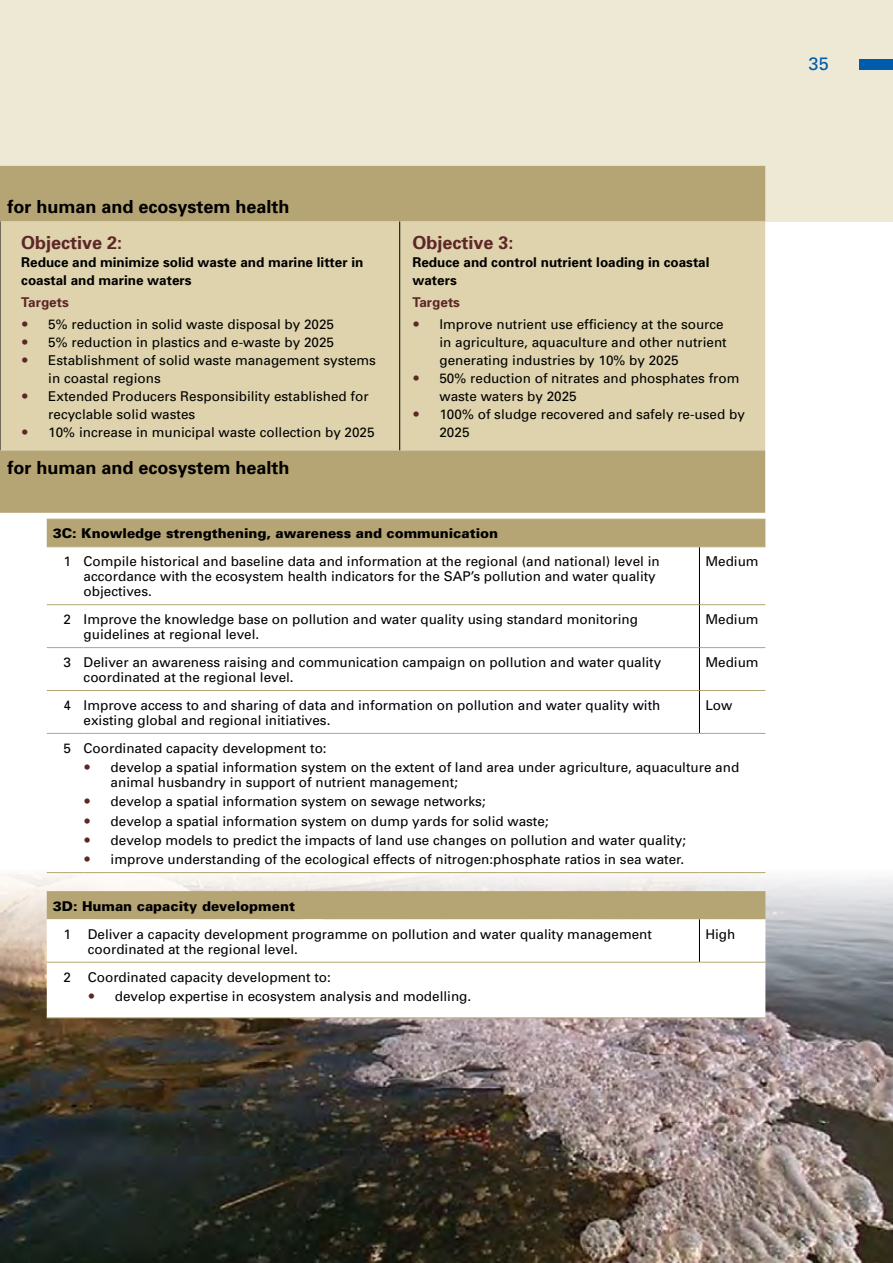
<style>
.page{position:relative;width:893px;height:1263px;background:#fff}
.page>*{position:absolute;margin:0;border:0;box-sizing:border-box;transform-origin:0 0}
.t1{font:700 18px/36px "Univers";color:#000}
.t2{font:700 18px "Univers";color:#5d2627}
.t3{font:18px "Univers";color:#005baa}
.t4{font:13.5px/18px "Univers";color:#000}
.t5{font:700 13.5px/18px "Univers";color:#000}
.t6{font:900 13.5px/27.9px "Univers";color:#000}
.s1{color:#5d2627}
.s2{font-weight:700;color:#5d2627}
.s3{font-weight:900}
.s4{font-weight:400}
</style>
<div class="page">
<img style="left:0;top:872px;width:893px;height:391px">
<div style="left:0;top:0;width:893px;height:222px;background:#eee9d5"></div>
<div style="left:0;top:166px;width:765px;height:347px;background:#b6a574"></div>
<div style="left:1px;top:221px;width:764px;height:229px;background:#ded3ac"></div>
<hr style="left:0;top:221px;width:1px;height:229px;background:#000">
<hr style="left:399px;top:221px;width:1px;height:229px;background:#000">
<div style="left:47px;top:520px;width:718px;height:26px;background:#b6a574"></div>
<svg style="left:47px;top:547px;width:718px;height:470px"></svg>
<hr style="left:699px;top:547px;width:1px;height:58px;background:#000">
<hr style="left:699px;top:605px;width:1px;height:43px;background:#000">
<hr style="left:699px;top:648px;width:1px;height:42px;background:#000">
<hr style="left:699px;top:690px;width:1px;height:43px;background:#000">
<hr style="left:699px;top:919px;width:1px;height:43px;background:#000">
<hr style="left:47px;top:546px;width:37px;height:1px;background:#b6a574">
<hr style="left:84px;top:546px;width:615px;height:1px;background:#b6a574">
<hr style="left:47px;top:604px;width:37px;height:1px;background:#b6a574">
<hr style="left:84px;top:604px;width:615px;height:1px;background:#b6a574">
<hr style="left:47px;top:647px;width:37px;height:1px;background:#b6a574">
<hr style="left:84px;top:647px;width:615px;height:1px;background:#b6a574">
<hr style="left:47px;top:690px;width:37px;height:1px;background:#b6a574">
<hr style="left:84px;top:690px;width:615px;height:1px;background:#b6a574">
<hr style="left:47px;top:733px;width:37px;height:1px;background:#b6a574">
<hr style="left:84px;top:733px;width:615px;height:1px;background:#b6a574">
<hr style="left:47px;top:872px;width:37px;height:1px;background:#b6a574">
<hr style="left:84px;top:872px;width:615px;height:1px;background:#b6a574">
<hr style="left:699px;top:872px;width:66px;height:1px;background:#b6a574">
<hr style="left:47px;top:891px;width:37px;height:1px;background:#b6a574">
<hr style="left:84px;top:891px;width:615px;height:1px;background:#b6a574">
<hr style="left:699px;top:891px;width:66px;height:1px;background:#b6a574">
<hr style="left:699px;top:546px;width:66px;height:1px;background:#b6a574">
<hr style="left:700px;top:604px;width:65px;height:1px;background:#b6a574">
<hr style="left:700px;top:647px;width:65px;height:1px;background:#b6a574">
<hr style="left:700px;top:690px;width:65px;height:1px;background:#b6a574">
<hr style="left:699px;top:733px;width:66px;height:1px;background:#b6a574">
<hr style="left:47px;top:962px;width:37px;height:1px;background:#b6a574">
<hr style="left:84px;top:962px;width:615px;height:1px;background:#b6a574">
<hr style="left:699px;top:962px;width:66px;height:1px;background:#b6a574">
<hr style="left:47px;top:1017px;width:37px;height:1px;background:#b6a574">
<hr style="left:84px;top:1017px;width:615px;height:1px;background:#b6a574">
<hr style="left:699px;top:1017px;width:66px;height:1px;background:#b6a574">
<hr style="left:47px;top:519px;width:37px;height:1px;background:#b6a574">
<hr style="left:84px;top:519px;width:615px;height:1px;background:#b6a574">
<hr style="left:699px;top:519px;width:66px;height:1px;background:#b6a574">
<div style="left:859px;top:59px;width:34px;height:11px;background:#005baa"></div>
<svg style="left:22px;top:322px;width:6px;height:5px"></svg>
<svg style="left:22px;top:340px;width:6px;height:5px"></svg>
<svg style="left:22px;top:358px;width:6px;height:5px"></svg>
<svg style="left:22px;top:394px;width:6px;height:5px"></svg>
<svg style="left:22px;top:430px;width:6px;height:5px"></svg>
<svg style="left:414px;top:322px;width:5px;height:5px"></svg>
<svg style="left:414px;top:376px;width:5px;height:5px"></svg>
<svg style="left:414px;top:412px;width:5px;height:5px"></svg>
<svg style="left:85px;top:764px;width:5px;height:6px"></svg>
<svg style="left:85px;top:799px;width:5px;height:5px"></svg>
<svg style="left:85px;top:818px;width:5px;height:5px"></svg>
<svg style="left:85px;top:837px;width:5px;height:5px"></svg>
<svg style="left:85px;top:856px;width:5px;height:6px"></svg>
<svg style="left:89px;top:993px;width:5px;height:5px"></svg>
<p class="t3" style="left:808px;top:52px;width:22px">35</p>
<p class="t1" style="left:21px;top:188px;width:270px;text-indent:-14px">for human and ecosystem health<br><span class="s1">Objective 2:</span></p>
<p class="t5" style="left:21px;top:253px;width:344px">Reduce and minimize solid waste and marine litter in coastal and marine waters</p>
<p class="t4" style="left:48px;top:291px;width:287px;line-height:22.2px;text-indent:-27px"><span class="s2">Targets<br></span>5% reduction in solid waste disposal by 2025</p>
<p class="t4" style="left:48px;top:333px;width:329px">5% reduction in plastics and e-waste by 2025<br>Establishment of solid waste management systems in coastal regions<br>Extended Producers Responsibility established for recyclable solid wastes<br>10% increase in municipal waste collection by 2025</p>
<p class="t1" style="left:7px;top:448px;width:284px">for human and ecosystem health</p>
<p class="t2" style="left:412px;top:231px;width:103px">Objective 3:</p>
<p class="t5" style="left:412px;top:253px;width:299px">Reduce and control nutrient loading in coastal waters</p>
<p class="t4" style="left:439px;top:291px;width:286px;line-height:22.2px;text-indent:-27px"><span class="s2">Targets<br></span>Improve nutrient use efficiency at the source</p>
<p class="t4" style="left:439px;top:333px;width:307px">in agriculture, aquaculture and other nutrient generating industries by 10% by 2025<br>50% reduction of nitrates and phosphates from waste waters by 2025<br>100% of sludge recovered and safely re-used by 2025</p>
<p class="t4" style="left:63px;top:519px;width:598px;line-height:27.9px;text-indent:-11px"><span class="s3">3C: Knowledge strengthening, awareness and communication<br></span>1 Compile historical and baseline data and information at the regional (and national) level in</p>
<p class="t4" style="left:84px;top:569px;width:574px;line-height:15px">accordance with the ecosystem health indicators for the SAP’s pollution and water quality objectives.</p>
<p class="t4" style="left:705px;top:552px;width:55px">Medium</p>
<p class="t4" style="left:84px;top:612px;width:556px;line-height:15px;text-indent:-20px">2 Improve the knowledge base on pollution and water quality using standard monitoring guidelines at regional level.</p>
<p class="t4" style="left:705px;top:610px;width:55px">Medium</p>
<p class="t4" style="left:84px;top:654px;width:579px;line-height:15px;text-indent:-20px">3 Deliver an awareness raising and communication campaign on pollution and water quality coordinated at the regional level.</p>
<p class="t4" style="left:705px;top:653px;width:55px">Medium</p>
<p class="t4" style="left:84px;top:697px;width:578px;line-height:15px;text-indent:-20px">4 Improve access to and sharing of data and information on pollution and water quality with existing global and regional initiatives.</p>
<p class="t4" style="left:705px;top:696px;width:28px">Low</p>
<p class="t4" style="left:111px;top:738px;width:630px;line-height:19.2px;text-indent:-47px">5 Coordinated capacity development to:<br>develop a spatial information system on the extent of land area under agriculture, aquaculture and</p>
<p class="t4" style="left:111px;top:772px;width:577px;line-height:19.2px">animal husbandry in support of nutrient management;<br>develop a spatial information system on sewage networks;<br>develop a spatial information system on dump yards for solid waste;<br>develop models to predict the impacts of land use changes on pollution and water quality; improve understanding of the ecological effects of nitrogen:phosphate ratios in sea water.</p>
<p class="t6" style="left:63px;top:892px;width:233px;text-indent:-11px">3D: Human capacity development<br><span class="s4">1</span></p>
<p class="t4" style="left:88px;top:926px;width:566px;line-height:15px">Deliver a capacity development programme on pollution and water quality management coordinated at the regional level.</p>
<p class="t4" style="left:705px;top:925px;width:31px">High</p>
<p class="t4" style="left:63px;top:967px;width:9px">2</p>
<p class="t4" style="left:115px;top:967px;width:358px;line-height:19.2px;text-indent:-27px">Coordinated capacity development to:<br>develop expertise in ecosystem analysis and modelling.</p>
</div>
